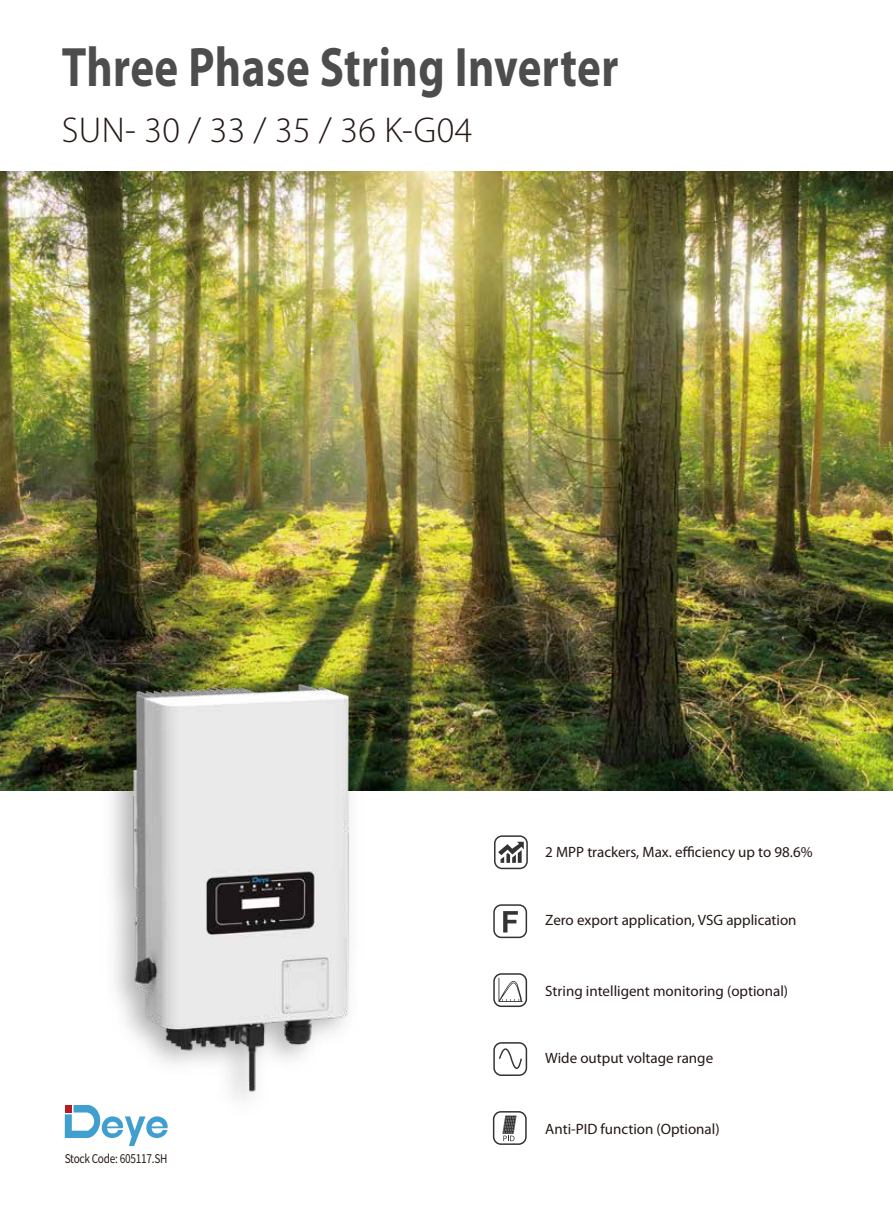
<style>
.page{position:relative;width:893px;height:1212px;background:#fff}
.page>*{position:absolute;margin:0;border:0;box-sizing:border-box;transform-origin:0 0}
.t1{font:700 55.95px "Myriad Pro";letter-spacing:.01em;color:#4d4d4d;scale:.81 1}
.t2{font:300 36px "Myriad Pro";letter-spacing:.01em;color:#231815}
.t3{font:15px "Myriad Pro";color:#231815}
.t4{font:12px "Source Han Sans SC";letter-spacing:-.025em;color:#231815;scale:.84 1}
</style>
<div class="page">
<img style="left:0;top:172px;width:893px;height:619px">
<svg style="left:65px;top:1105px;width:103px;height:41px"></svg>
<div style="left:65px;top:1105px;width:7px;height:7px;background:#b61d22"></div>
<img style="left:94px;top:661px;width:275px;height:466px">
<img style="left:127px;top:679px;width:231px;height:417px">
<div style="left:494px;top:835px;width:34px;height:34px;border:2px solid #323333;border-radius:7px"></div>
<svg style="left:498px;top:842px;width:26px;height:21px"></svg>
<div style="left:493px;top:904px;width:34px;height:34px;border:2px solid #323333;border-radius:7px"></div>
<svg style="left:503px;top:911px;width:15px;height:21px"></svg>
<div style="left:493px;top:973px;width:34px;height:34px;border:2px solid #323333;border-radius:7px"></div>
<svg style="left:498px;top:978px;width:25px;height:24px"></svg>
<div style="left:493px;top:1042px;width:34px;height:34px;border:2px solid #323333;border-radius:7px"></div>
<svg style="left:499px;top:1048px;width:23px;height:21px"></svg>
<div style="left:493px;top:1111px;width:34px;height:34px;border:2px solid #323333;border-radius:7px"></div>
<svg style="left:502px;top:1115px;width:15px;height:26px"></svg>
<h1 class="t1" style="left:62px;top:36px;width:689px">Three Phase String Inverter</h1>
<h2 class="t2" style="left:62px;top:110px;width:412px">SUN- 30 / 33 / 35 / 36 K-G04</h2>
<p class="t3" style="left:545px;top:844px;width:269px">2 MPP trackers, Max. efficiency up to 98.6%</p>
<p class="t3" style="left:545px;top:912px;width:253px">Zero export application, VSG application</p>
<p class="t3" style="left:545px;top:982px;width:244px">String intelligent monitoring (optional)</p>
<p class="t3" style="left:545px;top:1050px;width:169px">Wide output voltage range</p>
<p class="t4" style="left:65px;top:1151px;width:124px">Stock Code: 605117.SH</p>
<p class="t3" style="left:545px;top:1121px;width:176px">Anti-PID function (Optional)</p>
</div>
